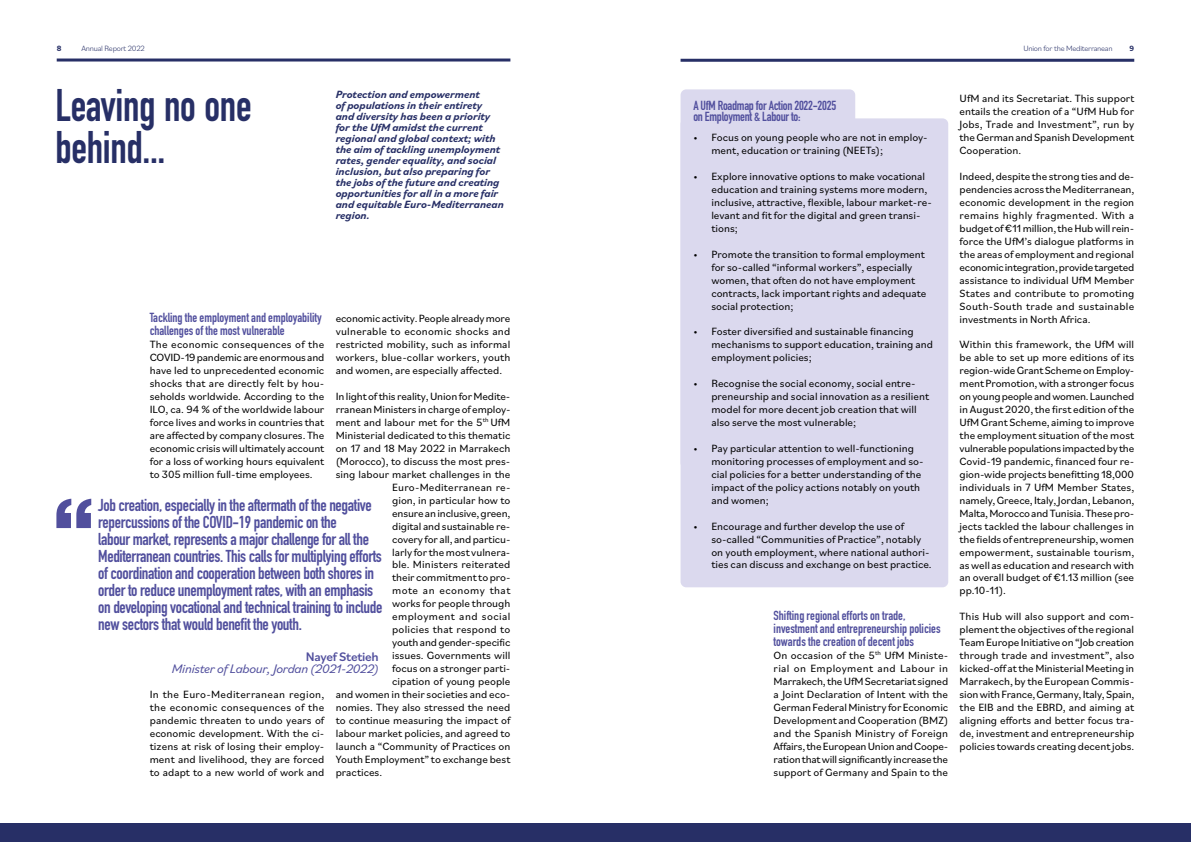
<style>
.page{position:relative;width:1191px;height:842px;background:#fff}
.page>*{position:absolute;margin:0;border:0;box-sizing:border-box;transform-origin:0 0}
.t1{font:700 45px/42px "DIN Condensed";letter-spacing:-.01em;color:#272f66;scale:.94 1}
.t2{font:700 17px/17px "DIN Condensed";letter-spacing:-.02em;color:#514f9d}
.t3{font:700 13px/12.9px "DIN Condensed";color:#514f9d}
.t4{font:700 13px/11px "DIN Condensed";letter-spacing:-.02em;color:#514f9d}
.t5{font:italic 13px "Bilo";letter-spacing:-.02em;color:#514f9d}
.t6{font:500 13px "Bilo";letter-spacing:-.02em;color:#514f9d}
.t7{font:11px/12.9px "Bilo";color:#000;text-align:justify}
.t8{font:italic 700 11px/11px "Bilo";color:#272f66}
.t9{font:11px "Bilo";letter-spacing:.02em;color:#000}
.t10{font:11px "Bilo";letter-spacing:.035em;color:#000}
.t11{font:11px "Bilo";letter-spacing:.04em;color:#000}
.t12{font:300 8px "Bilo";letter-spacing:-.03em;color:#272f66}
.t13{font:700 8px "Bilo";color:#272f66}
</style>
<div class="page">
<div style="left:0;top:823px;width:1191px;height:19px;background:#272f66"></div>
<hr style="left:680px;top:59px;width:454px;height:3px;background:#272f66">
<hr style="left:57px;top:59px;width:453px;height:3px;background:#272f66">
<svg style="left:56px;top:499px;width:35px;height:29px"></svg>
<div style="left:680px;top:118px;width:268px;height:469px;background:#dbd9ee;border-radius:6px"></div>
<div style="left:680px;top:89px;width:175px;height:380px;background:#dbd9ee;border-radius:6px"></div>
<p class="t13" style="left:57px;top:43px;width:6px">8</p>
<p class="t12" style="left:82px;top:43px;width:65px">Annual Report 2022</p>
<p class="t12" style="left:1023px;top:43px;width:91px">Union for the Mediterranean</p>
<p class="t13" style="left:1129px;top:43px;width:6px">9</p>
<h1 class="t1" style="left:55px;top:84px;width:210px">Leaving no one behind...</h1>
<p class="t8" style="left:336px;top:89px;width:170px">Protection and empowerment<br>of populations in their entirety<br>and diversity has been a priority for the UfM amidst the current regional and global context; with the aim of tackling unemployment rates, gender equality, and social inclusion, but also preparing for the jobs of the future and creating opportunities for all in a more fair and equitable Euro-Mediterranean region.</p>
<p class="t7" style="left:959px;top:92px;width:176px">UfM and its Secretariat. This support entails the creation of a “UfM Hub for Jobs, Trade and Investment”, run by the German and Spanish Development Cooperation.</p>
<p class="t7" style="left:959px;top:170px;width:176px">Indeed, despite the strong ties and de&shy;pendencies across the Mediterranean, economic development in the region remains highly fragmented. With a budget of €11 million, the Hub will rein&shy;force the UfM’s dialogue platforms in the areas of employment and regional economic integration, provide targeted assistance to individual UfM Member States and contribute to promoting South-South trade and sustainable investments in North Africa.</p>
<p class="t7" style="left:959px;top:338px;width:176px">Within this framework, the UfM will be able to set up more editions of its region-wide Grant Scheme on Employ&shy;ment Promotion, with a stronger focus on young people and women. Launched in August 2020, the first edition of the UfM Grant Scheme, aiming to improve the employment situation of the most vulnerable populations impacted by the Covid-19 pandemic, financed four re&shy;gion-wide projects benefitting 18,000 individuals in 7 UfM Member States, namely, Greece, Italy, Jordan, Lebanon, Malta, Morocco and Tunisia. These pro&shy;jects tackled the labour challenges in the fields of entrepreneurship, women empowerment, sustainable tourism, as well as education and research with an overall budget of €1.13 million (see pp.10-11).</p>
<p class="t7" style="left:959px;top:610px;width:176px">This Hub will also support and com&shy;plement the objectives of the regional Team Europe Initiative on “Job creation through trade and investment”, also kicked-off at the Ministerial Meeting in Marrakech, by the European Commis&shy;sion with France, Germany, Italy, Spain, the EIB and the EBRD, and aiming at aligning efforts and better focus tra&shy;de, investment and entrepreneurship policies towards creating decent jobs.</p>
<p class="t4" style="left:693px;top:100px;width:144px">A UfM Roadmap for Action 2022-2025 on Employment &amp; Labour to:</p>
<p class="t7" style="left:711px;top:131px;width:218px;text-indent:-18px">• Focus on young people who are not in employ&shy;ment, education or training (NEETs);</p>
<p class="t7" style="left:711px;top:169px;width:222px;text-align:left;text-indent:-18px">• Explore innovative options to make vocational education and training systems more modern, inclusive, attractive, flexible, labour market-re&shy;levant and fit for the digital and green transi&shy;tions;</p>
<p class="t7" style="left:711px;top:247px;width:217px;text-align:left;text-indent:-18px">• Promote the transition to formal employment for so-called “informal workers”, especially women, that often do not have employment contracts, lack important rights and adequate social protection;</p>
<p class="t7" style="left:711px;top:325px;width:223px;text-align:left;text-indent:-18px">• Foster diversified and sustainable financing mechanisms to support education, training and employment policies;</p>
<p class="t7" style="left:711px;top:377px;width:219px;text-align:left;text-indent:-18px">• Recognise the social economy, social entre&shy;preneurship and social innovation as a resilient model for more decent job creation that will also serve the most vulnerable;</p>
<p class="t7" style="left:711px;top:441px;width:214px;text-align:left;text-indent:-18px">• Pay particular attention to well-functioning monitoring processes of employment and so&shy;cial policies for a better understanding of the impact of the policy actions notably on youth and women;</p>
<p class="t7" style="left:711px;top:519px;width:222px;text-align:left;text-indent:-18px">• Encourage and further develop the use of so-called “Communities of Practice”, notably on youth employment, where national authori&shy;ties can discuss and exchange on best practice.</p>
<p class="t3" style="left:150px;top:311px;width:174px">Tackling the employment and employability challenges of the most vulnerable</p>
<p class="t7" style="left:150px;top:338px;width:176px">The economic consequences of the COVID-19 pandemic are enormous and have led to unprecedented economic shocks that are directly felt by hou&shy;seholds worldwide. According to the ILO, ca. 94 % of the worldwide labour force lives and works in countries that are affected by company closures. The economic crisis will ultimately account for a loss of working hours equivalent to 305 million full-time employees.</p>
<p class="t7" style="left:336px;top:312px;width:176px">economic activity. People already more vulnerable to economic shocks and restricted mobility, such as informal workers, blue-collar workers, youth and women, are especially affected.</p>
<p class="t7" style="left:336px;top:390px;width:176px">In light of this reality, Union for Medite-</p>
<p class="t7" style="left:336px;top:403px;width:176px">rranean Ministers in charge of employ-</p>
<p class="t7" style="left:336px;top:415px;width:176px">ment and labour met for the 5<sup>th</sup> UfM</p>
<p class="t7" style="left:336px;top:428px;width:176px">Ministerial dedicated to this thematic</p>
<p class="t7" style="left:336px;top:441px;width:176px">on 17 and 18 May 2022 in Marrakech</p>
<p class="t7" style="left:336px;top:454px;width:176px">(Morocco), to discuss the most pres-</p>
<p class="t7" style="left:336px;top:467px;width:176px">sing labour market challenges in the</p>
<p class="t7" style="left:392px;top:480px;width:120px">Euro-Mediterranean re-</p>
<p class="t7" style="left:392px;top:493px;width:120px">gion, in particular how to</p>
<p class="t7" style="left:392px;top:506px;width:120px">ensure an inclusive, green,</p>
<p class="t7" style="left:392px;top:519px;width:120px">digital and sustainable re-</p>
<p class="t7" style="left:392px;top:532px;width:120px">covery for all, and particu-</p>
<p class="t7" style="left:392px;top:545px;width:120px">larly for the most vulnera-</p>
<p class="t7" style="left:392px;top:558px;width:120px">ble. Ministers reiterated</p>
<p class="t7" style="left:392px;top:571px;width:120px">their commitment to pro-</p>
<p class="t11" style="left:392px;top:583px;width:120px">mote an economy that</p>
<p class="t7" style="left:392px;top:597px;width:120px">works for people through</p>
<p class="t10" style="left:392px;top:609px;width:120px">employment and social</p>
<p class="t9" style="left:392px;top:622px;width:120px">policies that respond to</p>
<p class="t7" style="left:392px;top:636px;width:120px">youth and gender-specific</p>
<p class="t7" style="left:392px;top:648px;width:120px">issues. Governments will</p>
<p class="t7" style="left:392px;top:661px;width:120px">focus on a stronger parti-</p>
<p class="t7" style="left:392px;top:674px;width:120px">cipation of young people</p>
<p class="t7" style="left:336px;top:687px;width:176px">and women in their societies and eco-</p>
<p class="t7" style="left:336px;top:700px;width:176px">nomies. They also stressed the need</p>
<p class="t7" style="left:336px;top:713px;width:176px">to continue measuring the impact of</p>
<p class="t7" style="left:336px;top:726px;width:176px">labour market policies, and agreed to</p>
<p class="t7" style="left:336px;top:739px;width:176px">launch a “Community of Practices on</p>
<p class="t7" style="left:336px;top:752px;width:176px">Youth Employment” to exchange best</p>
<p class="t7" style="left:336px;top:765px;width:48px">practices.</p>
<p class="t2" style="left:98px;top:497px;width:285px">Job creation, especially in the aftermath of the negative repercussions of the COVID-19 pandemic on the<br>labour market, represents a major challenge for all the Mediterranean countries. This calls for multiplying efforts of coordination and cooperation between both shores in order to reduce unemployment rates, with an emphasis on developing vocational and technical training to include new sectors that would benefit the youth.</p>
<p class="t3" style="left:773px;top:609px;width:169px">Shifting regional efforts on trade, investment and entrepreneurship policies towards the creation of decent jobs</p>
<p class="t7" style="left:773px;top:648px;width:176px">On occasion of the 5<sup>th</sup> UfM Ministe&shy;rial on Employment and Labour in Marrakech, the UfM Secretariat signed a Joint Declaration of Intent with the German Federal Ministry for Economic Development and Cooperation (BMZ) and the Spanish Ministry of Foreign Affairs, the European Union and Coope&shy;ration that will significantly increase the support of Germany and Spain to the</p>
<p class="t6" style="left:306px;top:648px;width:75px">Nayef Stetieh</p>
<p class="t5" style="left:172px;top:660px;width:208px">Minister of Labour, Jordan (2021-2022)</p>
<p class="t7" style="left:150px;top:687px;width:176px">In the Euro-Mediterranean region, the economic consequences of the pandemic threaten to undo years of economic development. With the ci&shy;tizens at risk of losing their employ&shy;ment and livelihood, they are forced to adapt to a new world of work and</p>
</div>
